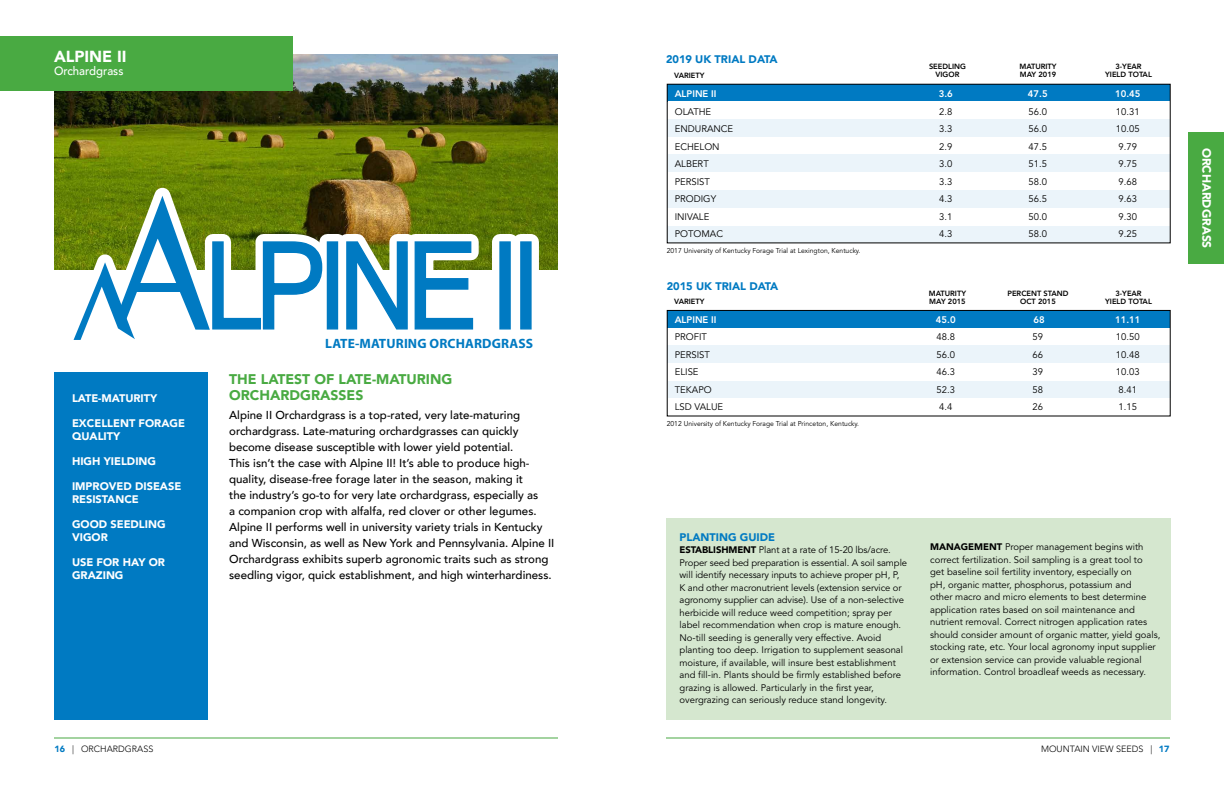
<style>
.page{position:relative;width:1224px;height:792px;background:#fff}
.page>*{position:absolute;margin:0;border:0;box-sizing:border-box;transform-origin:0 0}
.t1{font:900 16px "Avenir 95";color:#fff}
.t2{font:900 14px/16.8px "Avenir 95";color:#49aa42}
.t3{font:700 13.5px "Myriad Pro";letter-spacing:.01em;color:#007ac2}
.t4{font:900 12px "Avenir";color:#fff}
.t5{font:500 12px "Avenir";color:#fff;scale:.95 1}
.t6{font:500 11.5px/16px "Avenir";color:#000}
.t7{font:900 11px/13px "Avenir 95";color:#fff}
.t8{font:900 11px "Avenir 95";color:#007ac2}
.t9{font:9.5px/12.5px "Avenir";color:#000}
.t10{font:800 9.5px "Avenir";color:#fff}
.t11{font:300 9px "Avenir";color:#000}
.t12{font:800 7.5px/8px "Avenir";color:#000;text-align:center}
.t13{font:7px "Avenir";color:#000}
.s1{font-family:"Avenir 95";font-weight:900}
.s2{font-family:"Avenir 95";font-weight:900;color:#007ac2}
</style>
<div class="page">
<div style="left:54px;top:373px;width:154px;height:347px;background:#007ac2"></div>
<hr style="left:666px;top:738px;width:504px;height:1px;background:#48a842">
<hr style="left:54px;top:738px;width:504px;height:1px;background:#48a842">
<div style="left:1188px;top:132px;width:36px;height:132px;background:#49aa42"></div>
<div style="left:668px;top:310px;width:502px;height:18px;background:#007ac2"></div>
<div style="left:668px;top:345px;width:502px;height:18px;background:#ebf4fa"></div>
<div style="left:668px;top:381px;width:503px;height:18px;background:#ebf4fa"></div>
<div style="left:667px;top:310px;width:504px;height:106px;border:1px solid #000"></div>
<div style="left:668px;top:84px;width:502px;height:17px;background:#007ac2"></div>
<div style="left:668px;top:119px;width:502px;height:18px;background:#ebf4fa"></div>
<div style="left:668px;top:155px;width:503px;height:17px;background:#ebf4fa"></div>
<div style="left:668px;top:190px;width:502px;height:18px;background:#ebf4fa"></div>
<div style="left:668px;top:226px;width:502px;height:17px;background:#ebf4fa"></div>
<img style="left:54px;top:55px;width:503px;height:215px">
<div style="left:667px;top:84px;width:504px;height:159px;border:1px solid #000"></div>
<div style="left:0;top:36px;width:292px;height:54px;background:#49aa42"></div>
<div style="left:667px;top:518px;width:504px;height:202px;background:#d5e7cf"></div>
<div style="left:492px;top:234px;width:26px;height:103px;background:#fff"></div>
<div style="left:513px;top:234px;width:26px;height:103px;background:#fff"></div>
<svg style="left:54px;top:149px;width:434px;height:224px"></svg>
<div style="left:499px;top:241px;width:12px;height:89px;background:#007ac2;border:1px solid #007ac2"></div>
<div style="left:520px;top:241px;width:12px;height:89px;background:#007ac2;border:1px solid #007ac2"></div>
<div style="left:135px;top:284px;width:48px;height:8px;background:#007ac2"></div>
<h1 class="t1" style="left:54px;top:47px;width:74px">ALPINE II</h1>
<p class="t5" style="left:54px;top:61px;width:75px">Orchardgrass</p>
<p class="t12" style="left:674px;top:71px;width:32px">VARIETY</p>
<p class="t12" style="left:1105px;top:63px;width:48px">3-YEAR<br>YIELD TOTAL</p>
<p class="t8" style="left:666px;top:53px;width:113px">2019 UK TRIAL DATA</p>
<p class="t10" style="left:675px;top:88px;width:43px">ALPINE II</p>
<p class="t10" style="left:939px;top:88px;width:16px">3.6</p>
<p class="t10" style="left:1028px;top:88px;width:21px">47.5</p>
<p class="t10" style="left:1115px;top:88px;width:27px">10.45</p>
<p class="t9" style="left:675px;top:105px;width:38px">OLATHE</p>
<p class="t9" style="left:939px;top:105px;width:15px">2.8</p>
<p class="t9" style="left:1029px;top:105px;width:20px">56.0</p>
<p class="t9" style="left:1116px;top:105px;width:25px">10.31</p>
<p class="t9" style="left:675px;top:123px;width:60px">ENDURANCE</p>
<p class="t9" style="left:939px;top:123px;width:15px">3.3</p>
<p class="t9" style="left:1029px;top:123px;width:20px">56.0</p>
<p class="t9" style="left:1116px;top:123px;width:25px">10.05</p>
<p class="t9" style="left:675px;top:140px;width:46px">ECHELON</p>
<p class="t9" style="left:939px;top:140px;width:15px">2.9</p>
<p class="t9" style="left:1029px;top:140px;width:20px">47.5</p>
<p class="t9" style="left:1119px;top:140px;width:20px">9.79</p>
<p class="t9" style="left:675px;top:158px;width:36px">ALBERT</p>
<p class="t9" style="left:939px;top:158px;width:15px">3.0</p>
<p class="t9" style="left:1029px;top:158px;width:20px">51.5</p>
<p class="t9" style="left:1119px;top:158px;width:20px">9.75</p>
<p class="t9" style="left:675px;top:175px;width:37px">PERSIST</p>
<p class="t9" style="left:939px;top:175px;width:15px">3.3</p>
<p class="t9" style="left:1029px;top:175px;width:20px">58.0</p>
<p class="t9" style="left:1119px;top:175px;width:20px">9.68</p>
<p class="t9" style="left:675px;top:193px;width:43px">PRODIGY</p>
<p class="t9" style="left:939px;top:193px;width:15px">4.3</p>
<p class="t9" style="left:1029px;top:193px;width:20px">56.5</p>
<p class="t9" style="left:1119px;top:193px;width:20px">9.63</p>
<p class="t9" style="left:675px;top:210px;width:36px">INIVALE</p>
<p class="t9" style="left:939px;top:210px;width:15px">3.1</p>
<p class="t9" style="left:1028px;top:210px;width:20px">50.0</p>
<p class="t9" style="left:1118px;top:210px;width:20px">9.30</p>
<p class="t9" style="left:675px;top:228px;width:50px">POTOMAC</p>
<p class="t9" style="left:939px;top:228px;width:15px">4.3</p>
<p class="t9" style="left:1028px;top:228px;width:20px">58.0</p>
<p class="t9" style="left:1118px;top:228px;width:20px">9.25</p>
<p class="t13" style="left:667px;top:247px;width:195px">2017 University of Kentucky Forage Trial at Lexington, Kentucky.</p>
<p class="t8" style="left:667px;top:279px;width:113px">2015 UK TRIAL DATA</p>
<p class="t10" style="left:675px;top:314px;width:43px">ALPINE II</p>
<p class="t10" style="left:936px;top:314px;width:21px">45.0</p>
<p class="t10" style="left:1034px;top:314px;width:13px">68</p>
<p class="t10" style="left:1115px;top:314px;width:27px">11.11</p>
<p class="t9" style="left:675px;top:331px;width:34px">PROFIT</p>
<p class="t9" style="left:937px;top:331px;width:20px">48.8</p>
<p class="t9" style="left:1033px;top:331px;width:12px">59</p>
<p class="t9" style="left:1116px;top:331px;width:25px">10.50</p>
<p class="t9" style="left:675px;top:348px;width:37px">PERSIST</p>
<p class="t9" style="left:937px;top:348px;width:20px">56.0</p>
<p class="t9" style="left:1033px;top:348px;width:12px">66</p>
<p class="t9" style="left:1116px;top:348px;width:25px">10.48</p>
<p class="t9" style="left:675px;top:366px;width:25px">ELISE</p>
<p class="t9" style="left:937px;top:366px;width:20px">46.3</p>
<p class="t9" style="left:1032px;top:366px;width:12px">39</p>
<p class="t9" style="left:1116px;top:366px;width:25px">10.03</p>
<p class="t9" style="left:675px;top:383px;width:38px">TEKAPO</p>
<p class="t9" style="left:937px;top:383px;width:20px">52.3</p>
<p class="t9" style="left:1032px;top:383px;width:12px">58</p>
<p class="t9" style="left:1119px;top:383px;width:20px">8.41</p>
<p class="t9" style="left:675px;top:401px;width:50px">LSD VALUE</p>
<p class="t9" style="left:939px;top:401px;width:15px">4.4</p>
<p class="t9" style="left:1032px;top:401px;width:12px">26</p>
<p class="t9" style="left:1119px;top:401px;width:20px">1.15</p>
<p class="t13" style="left:667px;top:419px;width:194px">2012 University of Kentucky Forage Trial at Princeton, Kentucky.</p>
<p class="t12" style="left:929px;top:63px;width:38px">SEEDLING<br>VIGOR</p>
<p class="t12" style="left:1019px;top:63px;width:39px;text-align:left">MATURITY<br>MAY 2019</p>
<p class="t12" style="left:1007px;top:289px;width:63px">PERCENT STAND<br>OCT 2015</p>
<p class="t12" style="left:674px;top:297px;width:32px">VARIETY</p>
<p class="t12" style="left:1105px;top:289px;width:48px">3-YEAR<br>YIELD TOTAL</p>
<p class="t12" style="left:929px;top:289px;width:39px;text-align:left">MATURITY<br>MAY 2015</p>
<h3 class="t3" style="left:325px;top:335px;width:209px">LATE-MATURING ORCHARDGRASS</h3>
<h2 class="t2" style="left:229px;top:370px;width:225px">THE LATEST OF LATE-MATURING<br>ORCHARDGRASSES</h2>
<p class="t6" style="left:229px;top:407px;width:327px">Alpine II Orchardgrass is a top-rated, very late-maturing orchardgrass. Late-maturing orchardgrasses can quickly become disease susceptible with lower yield potential.<br>This isn’t the case with Alpine II! It’s able to produce high&shy;quality, disease-free forage later in the season, making it<br>the industry’s go-to for very late orchardgrass, especially as<br>a companion crop with alfalfa, red clover or other legumes.<br>Alpine II performs well in university variety trials in Kentucky and Wisconsin, as well as New York and Pennsylvania. Alpine II Orchardgrass exhibits superb agronomic traits such as strong seedling vigor, quick establishment, and high winterhardiness.</p>
<p class="t7" style="left:72px;top:391px;width:87px">LATE-MATURITY</p>
<p class="t7" style="left:72px;top:416px;width:115px">EXCELLENT FORAGE<br>QUALITY</p>
<p class="t7" style="left:72px;top:454px;width:86px">HIGH YIELDING</p>
<p class="t7" style="left:72px;top:479px;width:111px">IMPROVED DISEASE<br>RESISTANCE</p>
<p class="t7" style="left:72px;top:517px;width:95px">GOOD SEEDLING<br>VIGOR</p>
<p class="t7" style="left:72px;top:555px;width:95px">USE FOR HAY OR<br>GRAZING</p>
<p class="t8" style="left:680px;top:530px;width:97px">PLANTING GUIDE</p>
<p class="t9" style="left:680px;top:544px;width:229px"><span class="s1">ESTABLISHMENT</span> Plant at a rate of 15-20 lbs/acre.<br>Proper seed bed preparation is essential. A soil sample will identify necessary inputs to achieve proper pH, P, K and other macronutrient levels (extension service or agronomy supplier can advise). Use of a non-selective herbicide will reduce weed competition; spray per label recommendation when crop is mature enough.<br>No-till seeding is generally very effective. Avoid planting too deep. Irrigation to supplement seasonal moisture, if available, will insure best establishment and fill-in. Plants should be firmly established before grazing is allowed. Particularly in the first year, overgrazing can seriously reduce stand longevity.</p>
<p class="t9" style="left:930px;top:541px;width:232px"><span class="s1">MANAGEMENT</span> Proper management begins with correct fertilization. Soil sampling is a great tool to<br>get baseline soil fertility inventory, especially on<br>pH, organic matter, phosphorus, potassium and<br>other macro and micro elements to best determine application rates based on soil maintenance and nutrient removal. Correct nitrogen application rates should consider amount of organic matter, yield goals, stocking rate, etc. Your local agronomy input supplier or extension service can provide valuable regional information. Control broadleaf weeds as necessary.</p>
<p class="t11" style="left:54px;top:743px;width:100px"><span class="s2">16</span> | ORCHARDGRASS</p>
<p class="t11" style="left:1041px;top:743px;width:130px">MOUNTAIN VIEW SEEDS | <span class="s2">17</span></p>
<p class="t4" style="left:1214px;top:148px;width:102px;rotate:90deg">ORCHARDGRASS</p>
</div>
